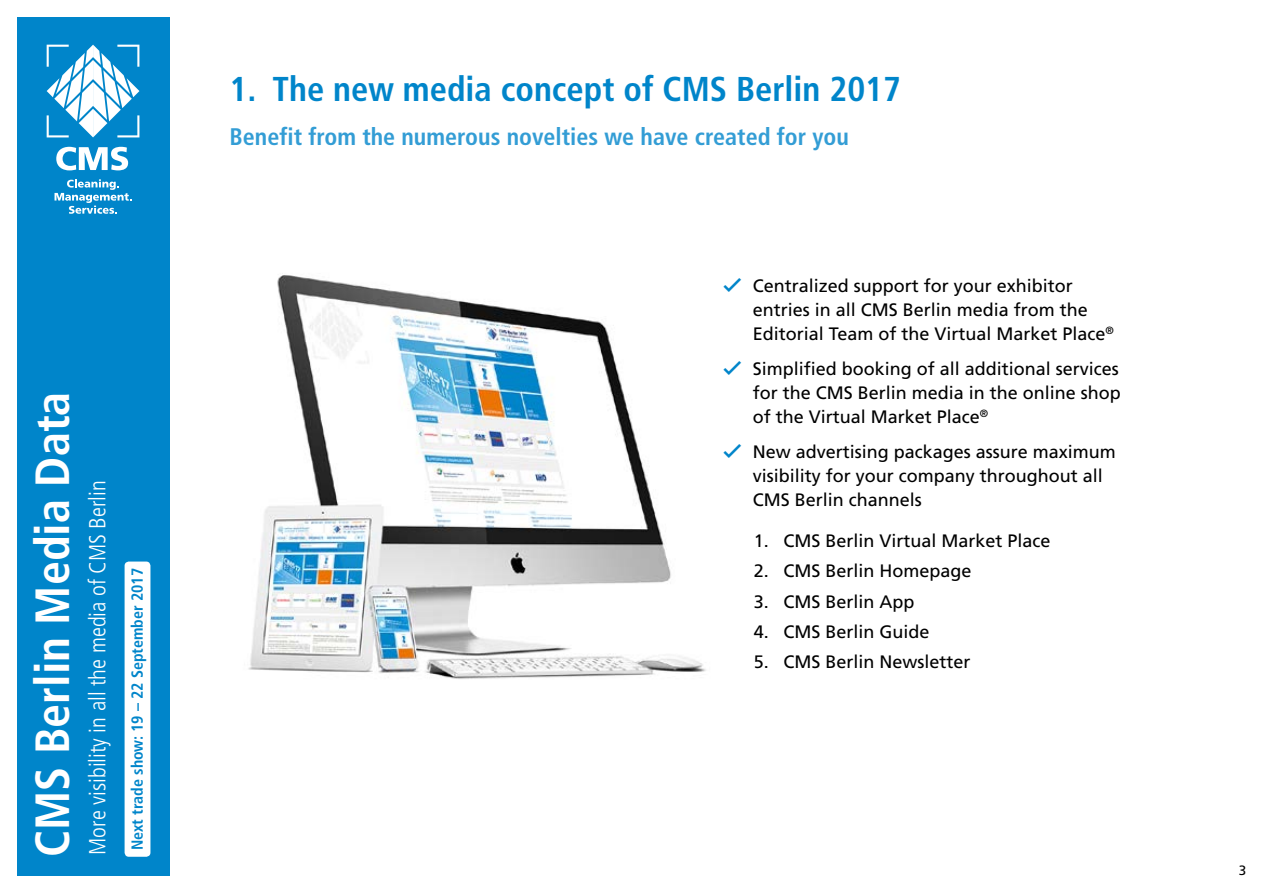
<style>
.page{position:relative;width:1263px;height:893px;background:#fff}
.page>*{position:absolute;margin:0;border:0;box-sizing:border-box;transform-origin:0 0}
.t1{font:700 condensed 48px "Frutiger LT Std";color:#fff}
.t2{font:700 condensed 34.5px "Frutiger LT Std";color:#0085ca}
.t3{font:700 condensed 24px "Frutiger LT Std";color:#339dd5}
.t4{font:300 condensed 23.25px "Frutiger LT Std";color:#fff}
.t5{font:18px/24px "Frutiger LT Std";color:#000}
.t6{font:700 condensed 16.05px "Frutiger LT Std";color:#0085ca}
.t7{font:13.5px "Frutiger LT Std";color:#000}
.s1{font-family:"Gujarati";font-size:21px;color:#0085ca}
</style>
<div class="page">
<div style="left:17px;top:17px;width:152px;height:859px;background:#0085ca"></div>
<div style="left:125px;top:562px;width:25px;height:295px;background:#fff;border-radius:4px"></div>
<img style="left:248px;top:275px;width:458px;height:404px">
<svg style="left:56px;top:147px;width:72px;height:23px"></svg>
<svg style="left:55px;top:179px;width:77px;height:35px"></svg>
<svg style="left:47px;top:45px;width:92px;height:92px"></svg>
<h1 class="t1" style="left:24px;top:857px;width:467px;rotate:-90deg">CMS Berlin Media Data</h1>
<p class="t4" style="left:84px;top:855px;width:376px;rotate:-90deg">More visibility in all the media of CMS Berlin</p>
<p class="t6" style="left:128px;top:850px;width:284px;rotate:-90deg">Next trade show: 19 – 22 September 2017</p>
<h2 class="t2" style="left:230px;top:69px;width:673px">1. The new media concept of CMS Berlin 2017</h2>
<h3 class="t3" style="left:230px;top:122px;width:621px">Benefit from the numerous novelties we have created for you</h3>
<p class="t5" style="left:753px;top:274px;width:363px;text-indent:-30px"><span class="s1">✓</span> Centralized support for your exhibitor entries in all CMS Berlin media from the<br>Editorial Team of the Virtual Market Place<sup>®</sup></p>
<p class="t5" style="left:753px;top:357px;width:370px;text-align:justify;text-indent:-30px"><span class="s1">✓</span> Simplified booking of all additional services for the CMS Berlin media in the online shop of the Virtual Market Place<sup>®</sup></p>
<p class="t5" style="left:753px;top:440px;width:365px;text-indent:-30px"><span class="s1">✓</span> New advertising packages assure maximum visibility for your company throughout all<br>CMS Berlin channels</p>
<p class="t5" style="left:754px;top:529px;width:298px">1. CMS Berlin Virtual Market Place</p>
<p class="t5" style="left:754px;top:559px;width:219px">2. CMS Berlin Homepage</p>
<p class="t5" style="left:754px;top:589px;width:162px">3. CMS Berlin App</p>
<p class="t5" style="left:754px;top:620px;width:177px">4. CMS Berlin Guide</p>
<p class="t5" style="left:754px;top:650px;width:218px">5. CMS Berlin Newsletter</p>
<p class="t7" style="left:1239px;top:862px;width:9px">3</p>
</div>
